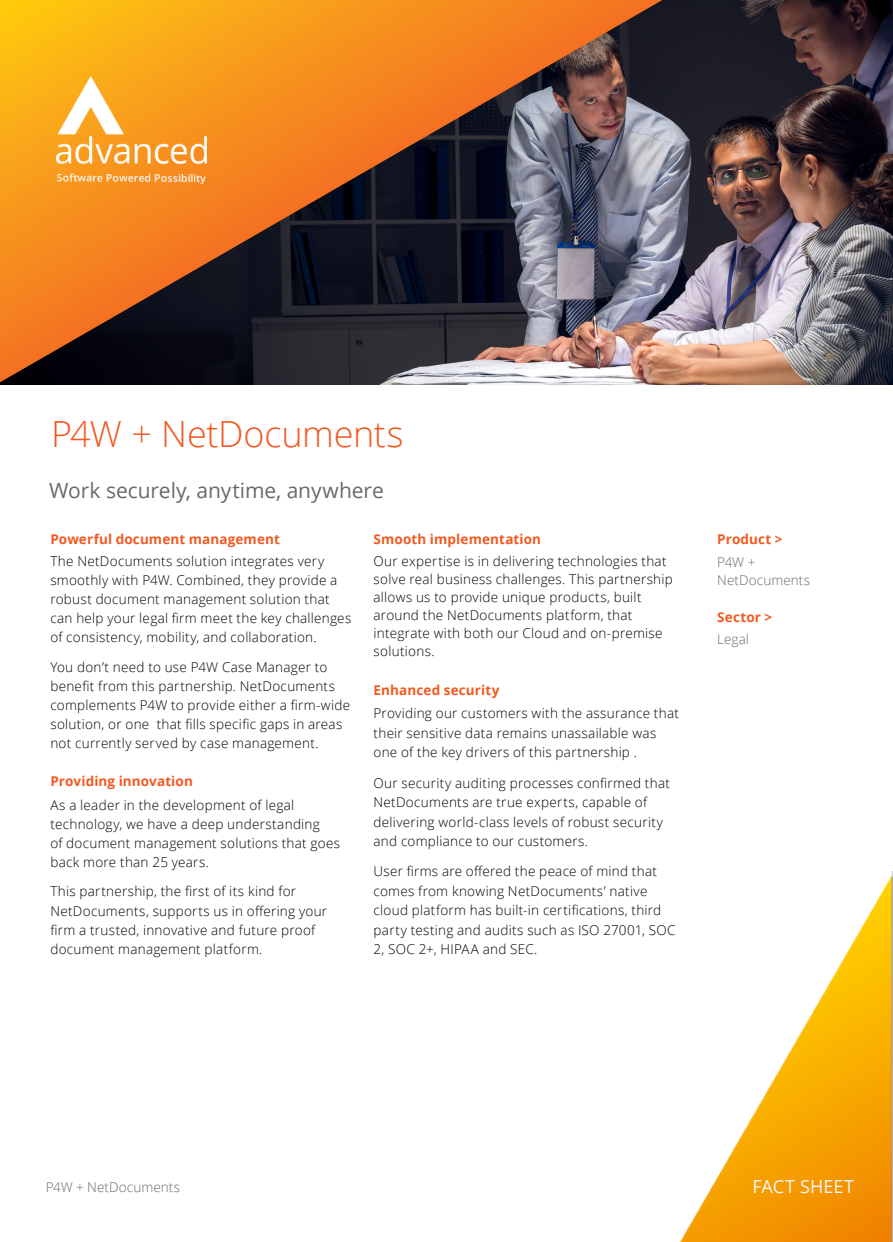
<style>
.page{position:relative;width:893px;height:1242px;background:#fff}
.page>*{position:absolute;margin:0;border:0;box-sizing:border-box;transform-origin:0 0}
.Headline{font:300 36px "Open Sans";letter-spacing:-.01em;color:#f15921}
.Introduction{font:21px "Open Sans";letter-spacing:-.005em;color:#69696a}
.Body_Copy_Back_Page{font:18px "Open Sans";color:#fef6f9}
.Body_Copy{font:300 13.5px/19px "Open Sans";letter-spacing:.02em;color:#000}
.Subheading{font:700 13.5px "Open Sans";letter-spacing:.01em;color:#f15921}
.Body_Aside{font:300 13.5px/18px "Open Sans";letter-spacing:.005em;color:#69696a}
.Folio_Singles{font:300 13.5px "Open Sans";letter-spacing:.005em;color:#69696a}
</style>
<div class="page">
<img style="left:680px;top:871px;width:213px;height:371px">
<img style="left:703px;top:0;width:190px;height:385px">
<svg style="left:0;top:0;width:703px;height:385px;background:#8e6139"></svg>
<img style="left:51px;top:49px;width:161px;height:161px">
<p class="Headline" style="left:51px;top:409px;width:354px">P4W + NetDocuments</p>
<p class="Introduction" style="left:49px;top:475px;width:336px">Work securely, anytime, anywhere</p>
<p class="Subheading" style="left:50px;top:529px;width:231px">Powerful document management</p>
<p class="Body_Copy" style="left:50px;top:551px;width:302px">The NetDocuments solution integrates very smoothly with P4W. Combined, they provide a robust document management solution that can help your legal firm meet the key challenges of consistency, mobility, and collaboration.</p>
<p class="Body_Copy" style="left:50px;top:657px;width:301px">You don’t need to use P4W Case Manager to benefit from this partnership. NetDocuments complements P4W to provide either a firm-wide solution, or one that fills specific gaps in areas not currently served by case management.</p>
<p class="Subheading" style="left:50px;top:772px;width:144px">Providing innovation</p>
<p class="Body_Copy" style="left:50px;top:795px;width:291px">As a leader in the development of legal technology, we have a deep understanding<br>of document management solutions that goes back more than 25 years.</p>
<p class="Body_Copy" style="left:50px;top:881px;width:278px">This partnership, the first of its kind for NetDocuments, supports us in offering your firm a trusted, innovative and future proof document management platform.</p>
<p class="Subheading" style="left:374px;top:529px;width:169px">Smooth implementation</p>
<p class="Body_Copy" style="left:374px;top:551px;width:301px;line-height:18px">Our expertise is in delivering technologies that solve real business challenges. This partnership allows us to provide unique products, built around the NetDocuments platform, that integrate with both our Cloud and on-premise solutions.</p>
<p class="Subheading" style="left:374px;top:680px;width:127px">Enhanced security</p>
<p class="Body_Copy" style="left:374px;top:703px;width:307px;line-height:19.5px">Providing our customers with the assurance that their sensitive data remains unassailable was one of the key drivers of this partnership .</p>
<p class="Body_Copy" style="left:374px;top:772px;width:298px;line-height:19.5px">Our security auditing processes confirmed that NetDocuments are true experts, capable of delivering world-class levels of robust security and compliance to our customers.</p>
<p class="Body_Copy" style="left:374px;top:861px;width:303px;line-height:19.5px">User firms are offered the peace of mind that comes from knowing NetDocuments’ native cloud platform has built-in certifications, third party testing and audits such as ISO 27001, SOC 2, SOC 2+, HIPAA and SEC.</p>
<p class="Subheading" style="left:717px;top:530px;width:67px">Product &gt;</p>
<p class="Body_Aside" style="left:717px;top:552px;width:94px">P4W +<br>NetDocuments</p>
<p class="Subheading" style="left:717px;top:607px;width:57px">Sector &gt;</p>
<p class="Body_Aside" style="left:717px;top:630px;width:33px">Legal</p>
<p class="Folio_Singles" style="left:46px;top:1177px;width:136px">P4W + NetDocuments</p>
<p class="Body_Copy_Back_Page" style="left:752px;top:1174px;width:103px">FACT SHEET</p>
</div>
